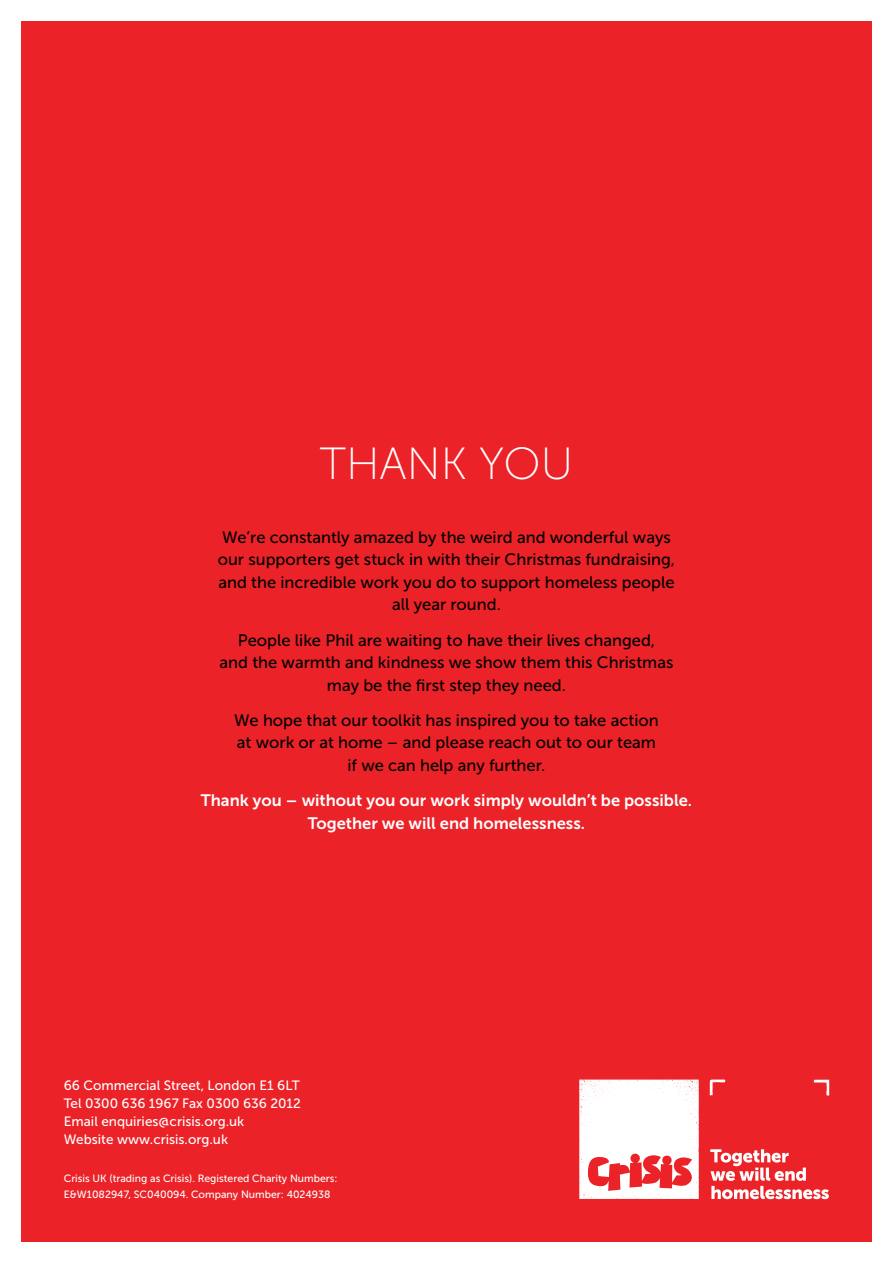
<style>
.page{position:relative;width:893px;height:1263px;background:#fff}
.page>*{position:absolute;margin:0;border:0;box-sizing:border-box;transform-origin:0 0}
.t1{font:45px "Museo Sans 100";color:#fff}
.t2{font:16.5px/22.5px "Museo Sans 500";color:#000;text-align:center}
.t3{font:16.5px/22.5px "Museo Sans 700";color:#fff;text-align:center}
.t4{font:13.5px/18px "Museo Sans 500";color:#fff}
.t5{font:10.5px/16.5px "Museo Sans 500";color:#fff}
</style>
<div class="page">
<div style="left:21px;top:21px;width:851px;height:1221px;background:#eb2227"></div>
<svg style="left:710px;top:1149px;width:119px;height:50px"></svg>
<svg style="left:814px;top:1080px;width:15px;height:16px"></svg>
<svg style="left:710px;top:1079px;width:16px;height:16px"></svg>
<svg style="left:579px;top:1079px;width:120px;height:120px;background:#fbd8d9"></svg>
<h1 class="t1" style="left:320px;top:440px;width:255px">THANK YOU</h1>
<p class="t2" style="left:218px;top:526px;width:459px">We’re constantly amazed by the weird and wonderful ways our supporters get stuck in with their Christmas fundraising, and the incredible work you do to support homeless people all year round.</p>
<p class="t2" style="left:220px;top:629px;width:455px">People like Phil are waiting to have their lives changed,<br>and the warmth and kindness we show them this Christmas may be the first step they need.</p>
<p class="t2" style="left:234px;top:709px;width:426px">We hope that our toolkit has inspired you to take action at work or at home – and please reach out to our team if we can help any further.</p>
<p class="t3" style="left:201px;top:789px;width:493px">Thank you – without you our work simply wouldn’t be possible.<br>Together we will end homelessness.</p>
<p class="t4" style="left:64px;top:1077px;width:239px">66 Commercial Street, London E1 6LT<br>Tel 0300 636 1967 Fax 0300 636 2012<br>Email enquiries@crisis.org.uk<br>Website www.crisis.org.uk</p>
<p class="t5" style="left:64px;top:1170px;width:275px">Crisis UK (trading as Crisis). Registered Charity Numbers:<br>E&amp;W1082947, SC040094. Company Number: 4024938</p>
</div>
